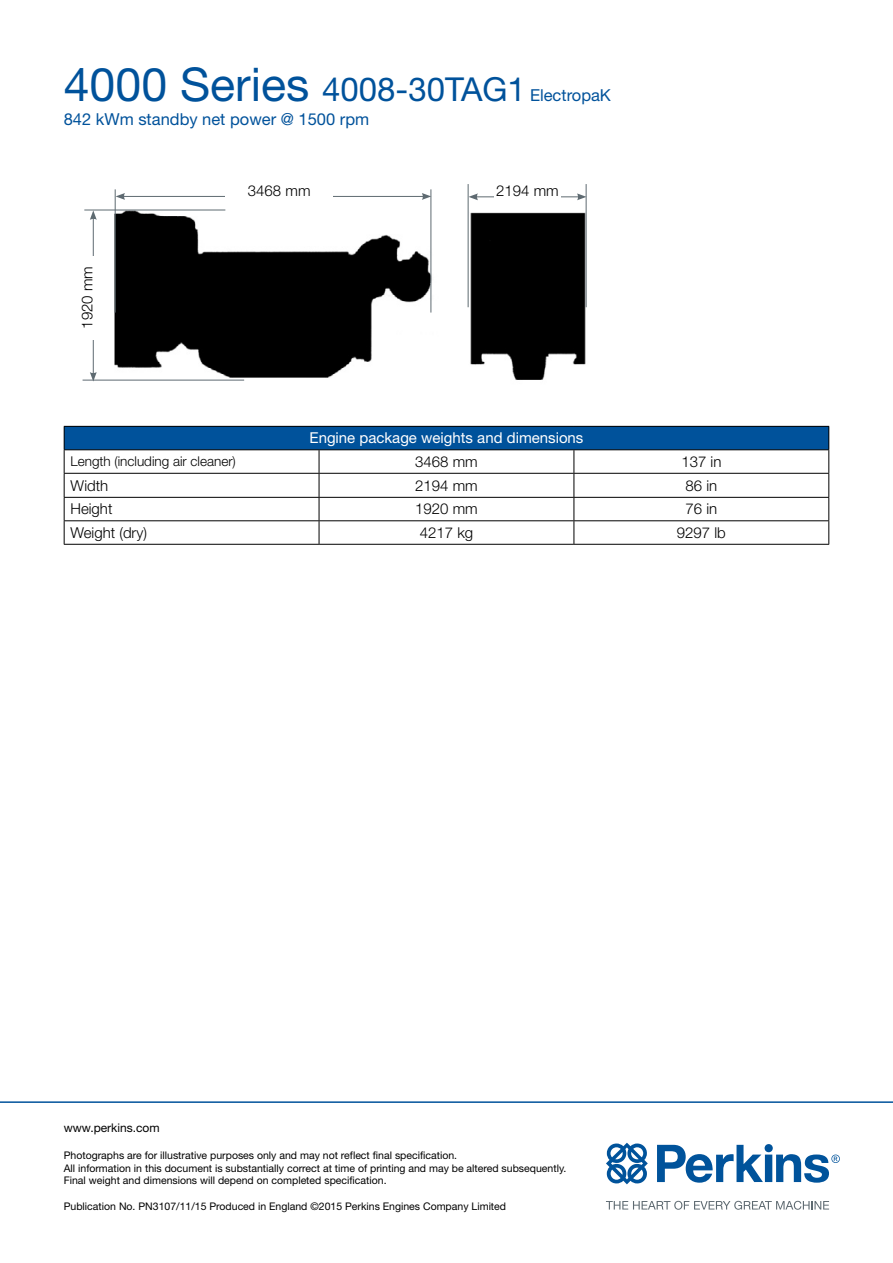
<style>
.page{position:relative;width:893px;height:1263px;background:#fff}
.page>*{position:absolute;margin:0;border:0;box-sizing:border-box;transform-origin:0 0}
.t1{font:33px "Helvetica Neue";color:#00529b}
.t2{font:16.5px "Helvetica Neue";color:#00529b}
.t3{font:300 15px "Helvetica Neue";color:#000}
.t4{font:15px "Helvetica Neue";color:#fff}
.t5{font:300 13.5px "Helvetica Neue";color:#000}
.t6{font:12px "Helvetica Neue";color:#000}
.t7{font:10.5px/12.6px "Helvetica Neue";color:#000}
.s1{font-size:46.5px}
.s2{font-size:16.5px}
</style>
<div class="page">
<svg style="left:606px;top:1201px;width:223px;height:9px"></svg>
<svg style="left:606px;top:1143px;width:42px;height:41px"></svg>
<svg style="left:657px;top:1144px;width:183px;height:39px"></svg>
<img style="left:108px;top:204px;width:479px;height:177px">
<hr style="left:84px;top:210px;width:141px;height:1px;background:#5e6a71">
<hr style="left:83px;top:380px;width:161px;height:1px;background:#5e6a71">
<hr style="left:93px;top:217px;width:1px;height:157px;background:#5e6a71">
<svg style="left:90px;top:210px;width:7px;height:10px"></svg>
<svg style="left:90px;top:372px;width:7px;height:10px"></svg>
<hr style="left:123px;top:196px;width:301px;height:1px;background:#5e6a71">
<svg style="left:116px;top:193px;width:9px;height:7px"></svg>
<svg style="left:422px;top:193px;width:9px;height:7px"></svg>
<hr style="left:476px;top:196px;width:103px;height:1px;background:#5e6a71">
<svg style="left:469px;top:193px;width:9px;height:7px"></svg>
<svg style="left:577px;top:193px;width:9px;height:7px"></svg>
<hr style="left:0;top:1101px;width:893px;height:2px;background:#00529b">
<div style="left:64px;top:426px;width:765px;height:24px;background:#00529b"></div>
<svg style="left:65px;top:450px;width:763px;height:94px"></svg>
<hr style="left:64px;top:473px;width:255px;height:1px;background:#000">
<hr style="left:319px;top:473px;width:255px;height:1px;background:#000">
<hr style="left:574px;top:473px;width:255px;height:1px;background:#000">
<hr style="left:64px;top:497px;width:255px;height:1px;background:#000">
<hr style="left:319px;top:497px;width:255px;height:1px;background:#000">
<hr style="left:574px;top:497px;width:255px;height:1px;background:#000">
<hr style="left:64px;top:520px;width:255px;height:1px;background:#000">
<hr style="left:319px;top:520px;width:255px;height:1px;background:#000">
<hr style="left:574px;top:520px;width:255px;height:1px;background:#000">
<hr style="left:64px;top:544px;width:255px;height:1px;background:#000">
<hr style="left:64px;top:426px;width:255px;height:1px;background:#000">
<svg style="left:64px;top:427px;width:1px;height:117px"></svg>
<hr style="left:319px;top:426px;width:255px;height:1px;background:#000">
<hr style="left:574px;top:426px;width:255px;height:1px;background:#000">
<hr style="left:64px;top:449px;width:255px;height:1px;background:#000">
<svg style="left:574px;top:450px;width:1px;height:94px"></svg>
<hr style="left:319px;top:449px;width:255px;height:1px;background:#000">
<hr style="left:574px;top:449px;width:255px;height:1px;background:#000">
<svg style="left:319px;top:450px;width:1px;height:94px"></svg>
<svg style="left:828px;top:427px;width:1px;height:117px"></svg>
<hr style="left:319px;top:544px;width:255px;height:1px;background:#000">
<hr style="left:574px;top:544px;width:255px;height:1px;background:#000">
<div style="left:80px;top:256px;width:26px;height:83px;background:#fff"></div>
<hr style="left:431px;top:189px;width:1px;height:124px;background:#5e6a71">
<hr style="left:115px;top:189px;width:1px;height:124px;background:#5e6a71">
<div style="left:225px;top:184px;width:108px;height:25px;background:#fff"></div>
<hr style="left:468px;top:184px;width:1px;height:123px;background:#5e6a71">
<hr style="left:586px;top:184px;width:1px;height:123px;background:#5e6a71">
<div style="left:494px;top:181px;width:67px;height:25px;background:#fff"></div>
<h1 class="t1" style="left:64px;top:69px;width:549px"><span class="s1">4000 Series</span> 4008-30TAG1 <span class="s2">ElectropaK</span></h1>
<h2 class="t2" style="left:64px;top:110px;width:307px">842 kWm standby net power @ 1500 rpm</h2>
<h3 class="t3" style="left:78px;top:329px;width:64px;rotate:-90deg">1920 mm</h3>
<h3 class="t3" style="left:248px;top:181px;width:64px">3468 mm</h3>
<h3 class="t3" style="left:496px;top:182px;width:64px">2194 mm</h3>
<h3 class="t4" style="left:309px;top:429px;width:275px">Engine package weights and dimensions</h3>
<p class="t5" style="left:71px;top:453px;width:167px">Length (including air cleaner)</p>
<h3 class="t3" style="left:415px;top:452px;width:64px">3468 mm</h3>
<h3 class="t3" style="left:681px;top:452px;width:42px">137 in</h3>
<h3 class="t3" style="left:71px;top:476px;width:39px">Width</h3>
<h3 class="t3" style="left:415px;top:476px;width:64px">2194 mm</h3>
<h3 class="t3" style="left:685px;top:476px;width:33px">86 in</h3>
<h3 class="t3" style="left:71px;top:500px;width:43px">Height</h3>
<h3 class="t3" style="left:415px;top:500px;width:64px">1920 mm</h3>
<h3 class="t3" style="left:685px;top:500px;width:33px">76 in</h3>
<h3 class="t3" style="left:71px;top:523px;width:78px">Weight (dry)</h3>
<h3 class="t3" style="left:420px;top:523px;width:55px">4217 kg</h3>
<h3 class="t3" style="left:677px;top:523px;width:50px">9297 lb</h3>
<p class="t6" style="left:64px;top:1121px;width:97px">www.perkins.com</p>
<p class="t7" style="left:64px;top:1149px;width:504px">Photographs are for illustrative purposes only and may not reflect final specification.<br>All information in this document is substantially correct at time of printing and may be altered subsequently.<br>Final weight and dimensions will depend on completed specification.</p>
<p class="t7" style="left:64px;top:1199px;width:444px">Publication No. PN3107/11/15 Produced in England ©2015 Perkins Engines Company Limited</p>
</div>
